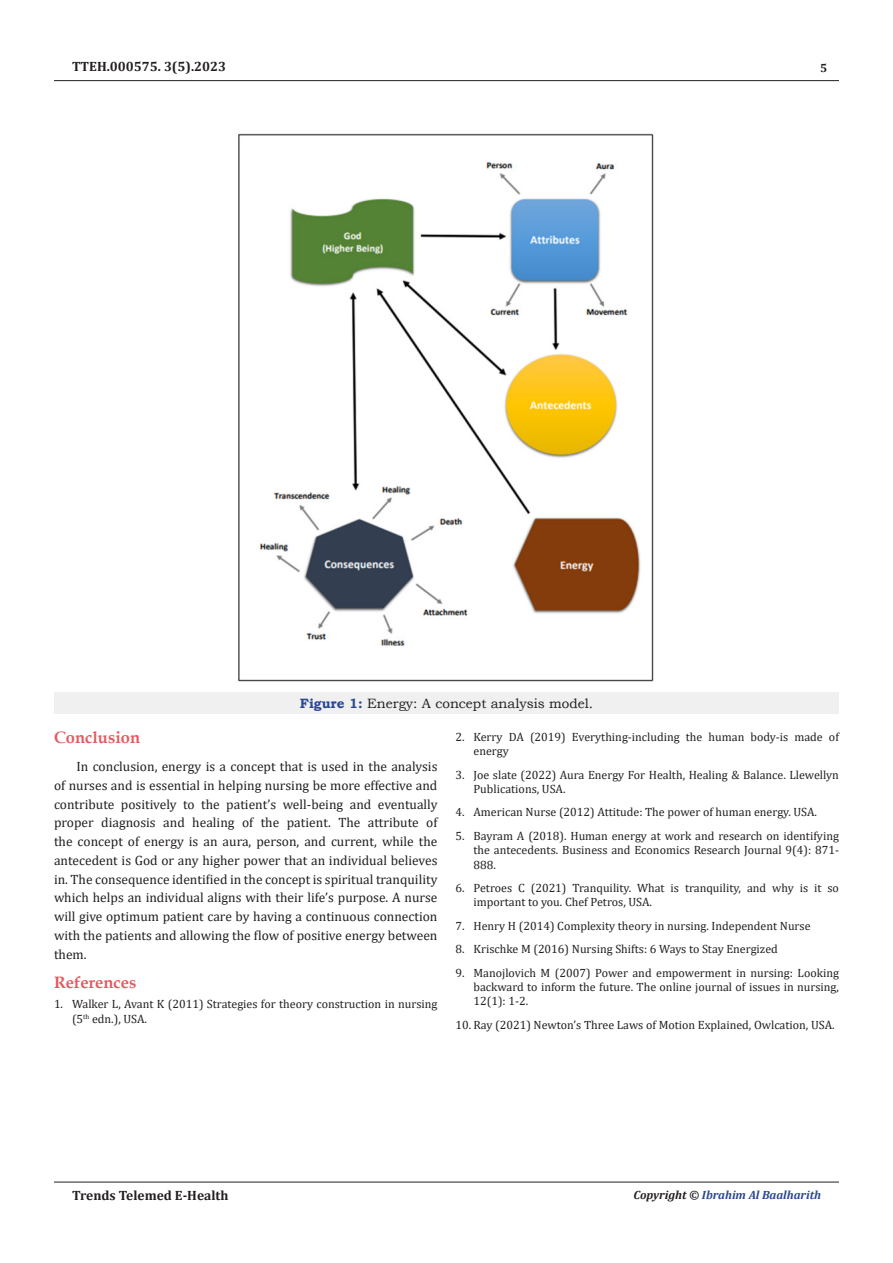
<style>
.page{position:relative;width:893px;height:1263px;background:#fff}
.page>*{position:absolute;margin:0;border:0;box-sizing:border-box;transform-origin:0 0}
.t1{font:700 16.5px "Book Antiqua";color:#e65960}
.t2{font:13.5px/18.8px "Cambria";color:#231f20;text-align:justify}
.t3{font:700 13.5px "Cambria";color:#231f20}
.t4{font:13.5px "Bookman Old Style";color:#231f20}
.t5{font:12px/14.4px "Cambria";color:#231f20}
.t6{font:italic 700 12px "Cambria";color:#2a4791}
.t7{font:700 12px "Cambria";color:#231f20}
.s1{font-weight:700;color:#2a4791}
.s2{color:#231f20}
</style>
<div class="page">
<hr style="left:54px;top:80px;width:785px;height:1px;background:#231f20">
<hr style="left:54px;top:1182px;width:785px;height:1px;background:#231f20">
<div style="left:54px;top:692px;width:785px;height:22px;background:#f0f0f0"></div>
<img style="left:238px;top:133px;width:416px;height:549px">
<p class="t3" style="left:72px;top:57px;width:156px">TTEH.000575. 3(5).2023</p>
<p class="t7" style="left:820px;top:60px;width:9px">5</p>
<p class="t4" style="left:300px;top:695px;width:295px"><span class="s1">Figure 1:</span> Energy: A concept analysis model.</p>
<p class="t1" style="left:54px;top:726px;width:88px">Conclusion</p>
<p class="t2" style="left:54px;top:757px;width:385px;text-indent:22px">In conclusion, energy is a concept that is used in the analysis of nurses and is essential in helping nursing be more effective and contribute positively to the patient’s well-being and eventually proper diagnosis and healing of the patient. The attribute of the concept of energy is an aura, person, and current, while the antecedent is God or any higher power that an individual believes in. The consequence identified in the concept is spiritual tranquility which helps an individual aligns with their life’s purpose. A nurse will give optimum patient care by having a continuous connection with the patients and allowing the flow of positive energy between them.</p>
<p class="t1" style="left:54px;top:971px;width:84px">References</p>
<p class="t5" style="left:72px;top:997px;width:367px;text-indent:-18px">1. Walker L, Avant K (2011) Strategies for theory construction in nursing (5<sup>th</sup> edn.), USA.</p>
<p class="t5" style="left:473px;top:729px;width:367px;text-indent:-18px">2. Kerry DA (2019) Everything-including the human body-is made of energy</p>
<p class="t5" style="left:473px;top:767px;width:367px;text-indent:-18px">3. Joe slate (2022) Aura Energy For Health, Healing &amp; Balance. Llewellyn<br>Publications, USA.</p>
<p class="t5" style="left:455px;top:805px;width:363px">4. American Nurse (2012) Attitude: The power of human energy. USA.</p>
<p class="t5" style="left:473px;top:828px;width:367px;text-align:justify;text-indent:-18px">5. Bayram A (2018). Human energy at work and research on identifying the antecedents. Business and Economics Research Journal 9(4): 871- 888.</p>
<p class="t5" style="left:473px;top:881px;width:367px;text-indent:-18px">6. Petroes C (2021) Tranquility. What is tranquility, and why is it so important to you. Chef Petros, USA.</p>
<p class="t5" style="left:455px;top:918px;width:357px">7. Henry H (2014) Complexity theory in nursing. Independent Nurse</p>
<p class="t5" style="left:455px;top:942px;width:324px">8. Krischke M (2016) Nursing Shifts: 6 Ways to Stay Energized</p>
<p class="t5" style="left:473px;top:965px;width:367px;text-align:justify;text-indent:-18px">9. Manojlovich M (2007) Power and empowerment in nursing: Looking backward to inform the future. The online journal of issues in nursing, 12(1): 1-2.</p>
<p class="t5" style="left:455px;top:1017px;width:381px">10. Ray (2021) Newton’s Three Laws of Motion Explained, Owlcation, USA.</p>
<p class="t3" style="left:72px;top:1185px;width:158px">Trends Telemed E-Health</p>
<p class="t6" style="left:634px;top:1186px;width:189px"><span class="s2">Copyright ©</span> Ibrahim Al Baalharith</p>
</div>
